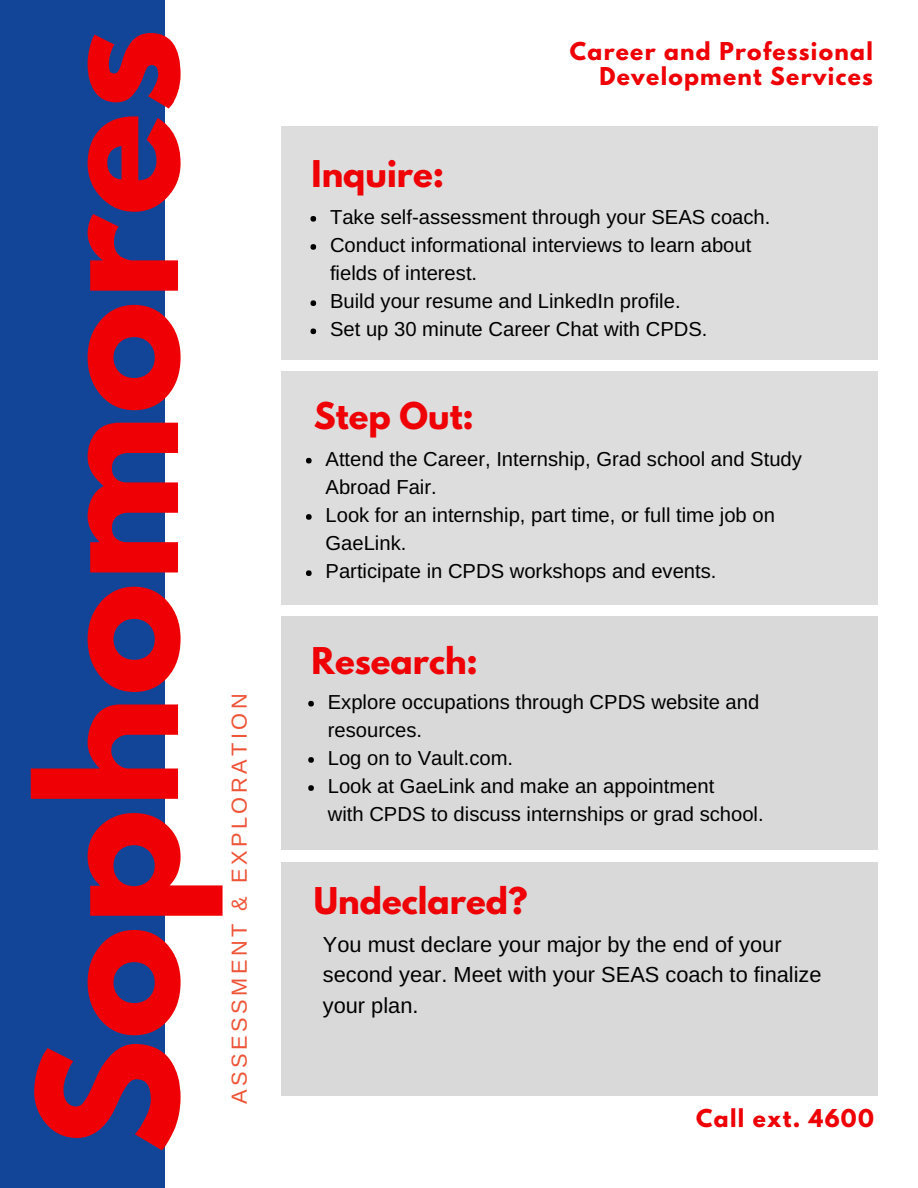
<style>
.page{position:relative;width:918px;height:1188px;background:#124598}
.page>*{position:absolute;margin:0;border:0;box-sizing:border-box;transform-origin:0 0}
.t1{font:700 171.15px "League Spartan";color:#ee0005}
.t2{font:700 32.7px "League Spartan";color:#ee0005}
.t3{font:21.75px/30.3px "Arimo";color:#000}
.t4{font:700 21.75px/25.8px "League Spartan";letter-spacing:.06em;color:#ee0005;text-align:right}
.t5{font:21.75px "Arimo";letter-spacing:.16em;color:#ee5438}
.t6{font:20.25px/28.2px "Arimo";color:#000}
</style>
<div class="page">
<div style="left:165px;top:0;width:753px;height:1188px;background:#fff"></div>
<div style="left:281px;top:126px;width:597px;height:234px;background:#ddd"></div>
<div style="left:281px;top:371px;width:597px;height:234px;background:#ddd"></div>
<div style="left:281px;top:616px;width:597px;height:234px;background:#d9d9d9"></div>
<div style="left:281px;top:862px;width:597px;height:234px;background:#d9d9d9"></div>
<svg style="left:310px;top:216px;width:6px;height:6px"></svg>
<svg style="left:310px;top:244px;width:6px;height:6px"></svg>
<svg style="left:310px;top:300px;width:6px;height:6px"></svg>
<svg style="left:310px;top:328px;width:6px;height:6px"></svg>
<svg style="left:306px;top:458px;width:6px;height:6px"></svg>
<svg style="left:306px;top:514px;width:6px;height:6px"></svg>
<svg style="left:306px;top:570px;width:6px;height:6px"></svg>
<svg style="left:308px;top:701px;width:6px;height:5px"></svg>
<svg style="left:308px;top:757px;width:6px;height:6px"></svg>
<svg style="left:308px;top:785px;width:6px;height:6px"></svg>
<h1 class="t1" style="left:24px;top:1154px;width:1128px;rotate:-90deg">Sophomores</h1>
<p class="t4" style="left:570px;top:41px;width:305px">Career and Professional<br>Development Services</p>
<h2 class="t2" style="left:312px;top:157px;width:134px">Inquire:</h2>
<p class="t6" style="left:330px;top:203px;width:442px">Take self-assessment through your SEAS coach.<br>Conduct informational interviews to learn about fields of interest.<br>Build your resume and LinkedIn profile.<br>Set up 30 minute Career Chat with CPDS.</p>
<h2 class="t2" style="left:314px;top:399px;width:162px">Step Out:</h2>
<p class="t6" style="left:326px;top:445px;width:478px">Attend the Career, Internship, Grad school and Study Abroad Fair.<br>Look for an internship, part time, or full time job on GaeLink.<br>Participate in CPDS workshops and events.</p>
<h2 class="t2" style="left:312px;top:644px;width:168px">Research:</h2>
<p class="t6" style="left:328px;top:688px;width:437px">Explore occupations through CPDS website and resources.<br>Log on to Vault.com.<br>Look at GaeLink and make an appointment<br>with CPDS to discuss internships or grad school.</p>
<p class="t5" style="left:227px;top:1104px;width:412px;rotate:-90deg">ASSESSMENT &amp; EXPLORATION</p>
<h2 class="t2" style="left:314px;top:884px;width:215px">Undeclared?</h2>
<p class="t3" style="left:323px;top:929px;width:500px">You must declare your major by the end of your second year. Meet with your SEAS coach to finalize your plan.</p>
<p class="t4" style="left:696px;top:1108px;width:179px">Call ext. 4600</p>
</div>
